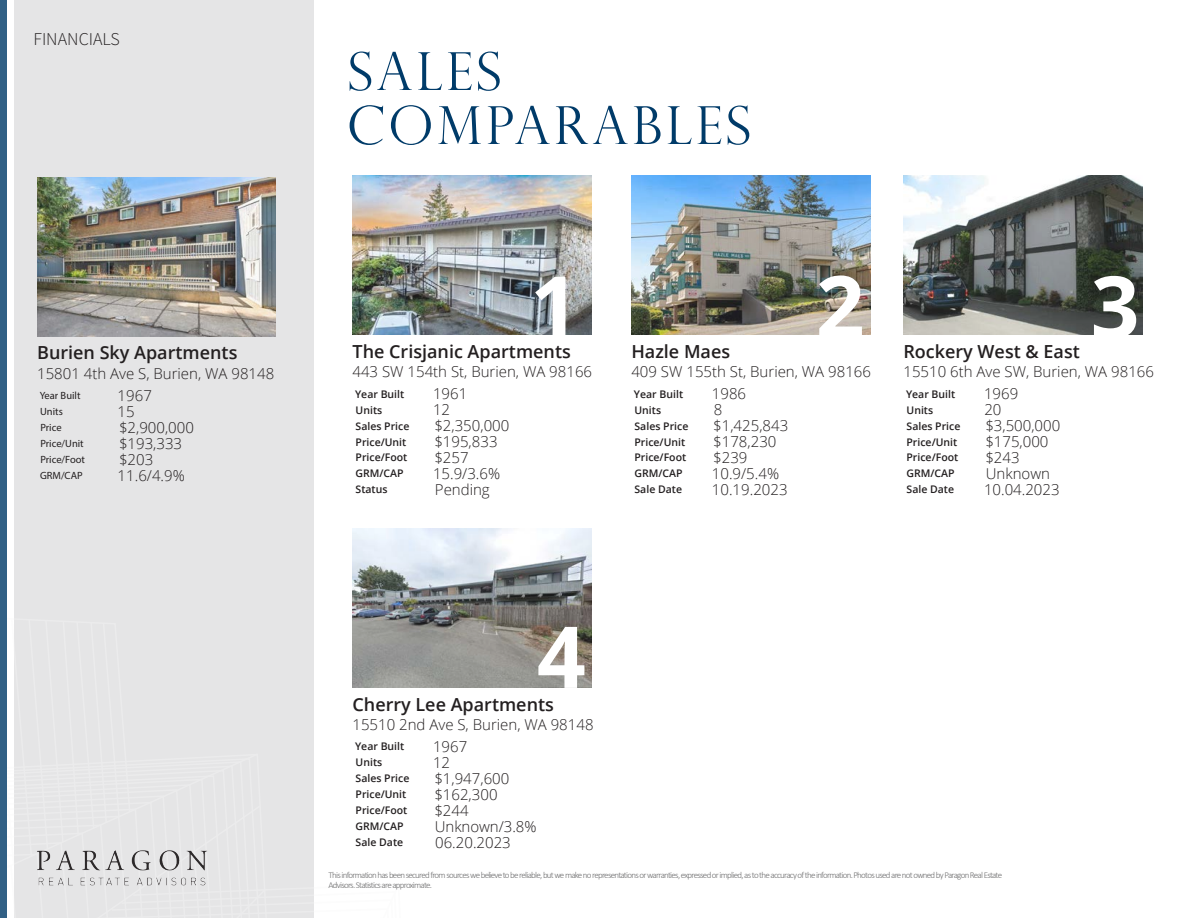
<style>
.page{position:relative;width:1188px;height:918px;background:#fff}
.page>*{position:absolute;margin:0;border:0;box-sizing:border-box;transform-origin:0 0}
.t1{font:700 85.5px "Open Sans";color:#fff}
.Page_Title{font:300 52.5px "Perpetua Titling";letter-spacing:.07em;color:#003b69}
.t2{font:600 18px "Open Sans";color:#231f20}
.t3{font:18px "Source Sans Variable";color:#231f20}
.t4{font:300 15px "Open Sans";color:#231f20}
.t5{font:600 10.5px "Open Sans";color:#231f20}
.t6{font:10.5px "Myriad Pro";color:#231f20}
.t7{font:300 9px/10.5px "Calibri";letter-spacing:-.08em;color:#3e3e3f}
</style>
<div class="page">
<div style="left:15px;top:0;width:299px;height:918px;background:#e5e5e6"></div>
<img style="left:352px;top:176px;width:239px;height:159px">
<img style="left:631px;top:176px;width:239px;height:159px">
<img style="left:903px;top:176px;width:239px;height:159px">
<img style="left:352px;top:528px;width:239px;height:159px">
<img style="left:37px;top:177px;width:239px;height:159px">
<img style="left:37px;top:850px;width:170px;height:36px">
<div style="left:0;top:0;width:7px;height:918px;background:#316085"></div>
<p class="t3" style="left:33px;top:28px;width:88px">FINANCIALS</p>
<p class="t2" style="left:37px;top:340px;width:202px">Burien Sky Apartments</p>
<p class="t4" style="left:37px;top:363px;width:239px">15801 4th Ave S, Burien, WA 98148</p>
<p class="t6" style="left:40px;top:389px;width:42px">Year Built</p>
<p class="t4" style="left:118px;top:385px;width:36px">1967</p>
<p class="t6" style="left:40px;top:405px;width:24px">Units</p>
<p class="t4" style="left:118px;top:401px;width:19px">15</p>
<p class="t6" style="left:40px;top:421px;width:23px">Price</p>
<p class="t4" style="left:119px;top:417px;width:76px">$2,900,000</p>
<p class="t6" style="left:40px;top:437px;width:45px">Price/Unit</p>
<p class="t4" style="left:119px;top:433px;width:65px">$193,333</p>
<p class="t6" style="left:40px;top:453px;width:46px">Price/Foot</p>
<p class="t4" style="left:119px;top:449px;width:36px">$203</p>
<p class="t6" style="left:40px;top:469px;width:44px">GRM/CAP</p>
<p class="t4" style="left:118px;top:465px;width:69px">11.6/4.9%</p>
<p class="Page_Title" style="left:348px;top:40px;width:155px">SALES</p>
<p class="Page_Title" style="left:347px;top:94px;width:405px">COMPARABLES</p>
<p class="t1" style="left:530px;top:246px;width:50px">1</p>
<p class="t2" style="left:352px;top:339px;width:220px">The Crisjanic Apartments</p>
<p class="t4" style="left:352px;top:362px;width:241px">443 SW 154th St, Burien, WA 98166</p>
<p class="t5" style="left:355px;top:387px;width:51px">Year Built</p>
<p class="t4" style="left:433px;top:384px;width:36px">1961</p>
<p class="t5" style="left:356px;top:403px;width:28px">Units</p>
<p class="t4" style="left:433px;top:400px;width:19px">12</p>
<p class="t5" style="left:356px;top:419px;width:55px">Sales Price</p>
<p class="t4" style="left:434px;top:416px;width:76px">$2,350,000</p>
<p class="t5" style="left:356px;top:434px;width:52px">Price/Unit</p>
<p class="t4" style="left:434px;top:432px;width:65px">$195,833</p>
<p class="t5" style="left:356px;top:450px;width:53px">Price/Foot</p>
<p class="t4" style="left:434px;top:447px;width:36px">$257</p>
<p class="t5" style="left:356px;top:466px;width:50px">GRM/CAP</p>
<p class="t4" style="left:433px;top:463px;width:69px">15.9/3.6%</p>
<p class="t5" style="left:356px;top:482px;width:33px">Status</p>
<p class="t4" style="left:435px;top:479px;width:56px">Pending</p>
<p class="t1" style="left:816px;top:246px;width:50px">2</p>
<p class="t2" style="left:631px;top:339px;width:100px">Hazle Maes</p>
<p class="t4" style="left:631px;top:362px;width:241px">409 SW 155th St, Burien, WA 98166</p>
<p class="t5" style="left:634px;top:387px;width:51px">Year Built</p>
<p class="t4" style="left:712px;top:384px;width:36px">1986</p>
<p class="t5" style="left:635px;top:403px;width:28px">Units</p>
<p class="t4" style="left:714px;top:400px;width:10px">8</p>
<p class="t5" style="left:635px;top:419px;width:55px">Sales Price</p>
<p class="t4" style="left:713px;top:416px;width:76px">$1,425,843</p>
<p class="t5" style="left:634px;top:434px;width:52px">Price/Unit</p>
<p class="t4" style="left:713px;top:432px;width:65px">$178,230</p>
<p class="t5" style="left:634px;top:450px;width:53px">Price/Foot</p>
<p class="t4" style="left:713px;top:447px;width:36px">$239</p>
<p class="t5" style="left:634px;top:466px;width:50px">GRM/CAP</p>
<p class="t4" style="left:712px;top:463px;width:69px">10.9/5.4%</p>
<p class="t5" style="left:635px;top:482px;width:49px">Sale Date</p>
<p class="t4" style="left:712px;top:479px;width:77px">10.19.2023</p>
<p class="t1" style="left:1091px;top:246px;width:50px">3</p>
<p class="t2" style="left:903px;top:339px;width:178px">Rockery West &amp; East</p>
<p class="t4" style="left:903px;top:362px;width:252px">15510 6th Ave SW, Burien, WA 98166</p>
<p class="t5" style="left:906px;top:387px;width:51px">Year Built</p>
<p class="t4" style="left:984px;top:384px;width:36px">1969</p>
<p class="t5" style="left:907px;top:403px;width:28px">Units</p>
<p class="t4" style="left:984px;top:400px;width:19px">20</p>
<p class="t5" style="left:907px;top:419px;width:55px">Sales Price</p>
<p class="t4" style="left:985px;top:416px;width:76px">$3,500,000</p>
<p class="t5" style="left:907px;top:434px;width:52px">Price/Unit</p>
<p class="t4" style="left:985px;top:432px;width:65px">$175,000</p>
<p class="t5" style="left:907px;top:450px;width:53px">Price/Foot</p>
<p class="t4" style="left:985px;top:447px;width:36px">$243</p>
<p class="t5" style="left:906px;top:466px;width:50px">GRM/CAP</p>
<p class="t4" style="left:986px;top:463px;width:66px">Unknown</p>
<p class="t5" style="left:907px;top:482px;width:49px">Sale Date</p>
<p class="t4" style="left:984px;top:479px;width:77px">10.04.2023</p>
<p class="t1" style="left:537px;top:597px;width:50px">4</p>
<p class="t2" style="left:352px;top:692px;width:203px">Cherry Lee Apartments</p>
<p class="t4" style="left:352px;top:714px;width:243px">15510 2nd Ave S, Burien, WA 98148</p>
<p class="t5" style="left:355px;top:739px;width:51px">Year Built</p>
<p class="t4" style="left:433px;top:736px;width:36px">1967</p>
<p class="t5" style="left:356px;top:755px;width:28px">Units</p>
<p class="t4" style="left:433px;top:752px;width:19px">12</p>
<p class="t5" style="left:356px;top:771px;width:55px">Sales Price</p>
<p class="t4" style="left:434px;top:768px;width:76px">$1,947,600</p>
<p class="t5" style="left:356px;top:787px;width:52px">Price/Unit</p>
<p class="t4" style="left:434px;top:784px;width:65px">$162,300</p>
<p class="t5" style="left:356px;top:803px;width:53px">Price/Foot</p>
<p class="t4" style="left:434px;top:800px;width:36px">$244</p>
<p class="t5" style="left:356px;top:819px;width:50px">GRM/CAP</p>
<p class="t4" style="left:435px;top:816px;width:103px">Unknown/3.8%</p>
<p class="t5" style="left:356px;top:835px;width:49px">Sale Date</p>
<p class="t4" style="left:435px;top:832px;width:77px">06.20.2023</p>
<p class="t7" style="left:329px;top:869px;width:675px">This information has been secured from sources we believe to be reliable, but we make no representations or warranties, expressed or implied, as to the accuracy of the information. Photos used are not owned by Paragon Real Estate<br>Advisors. Statistics are approximate.</p>
</div>
